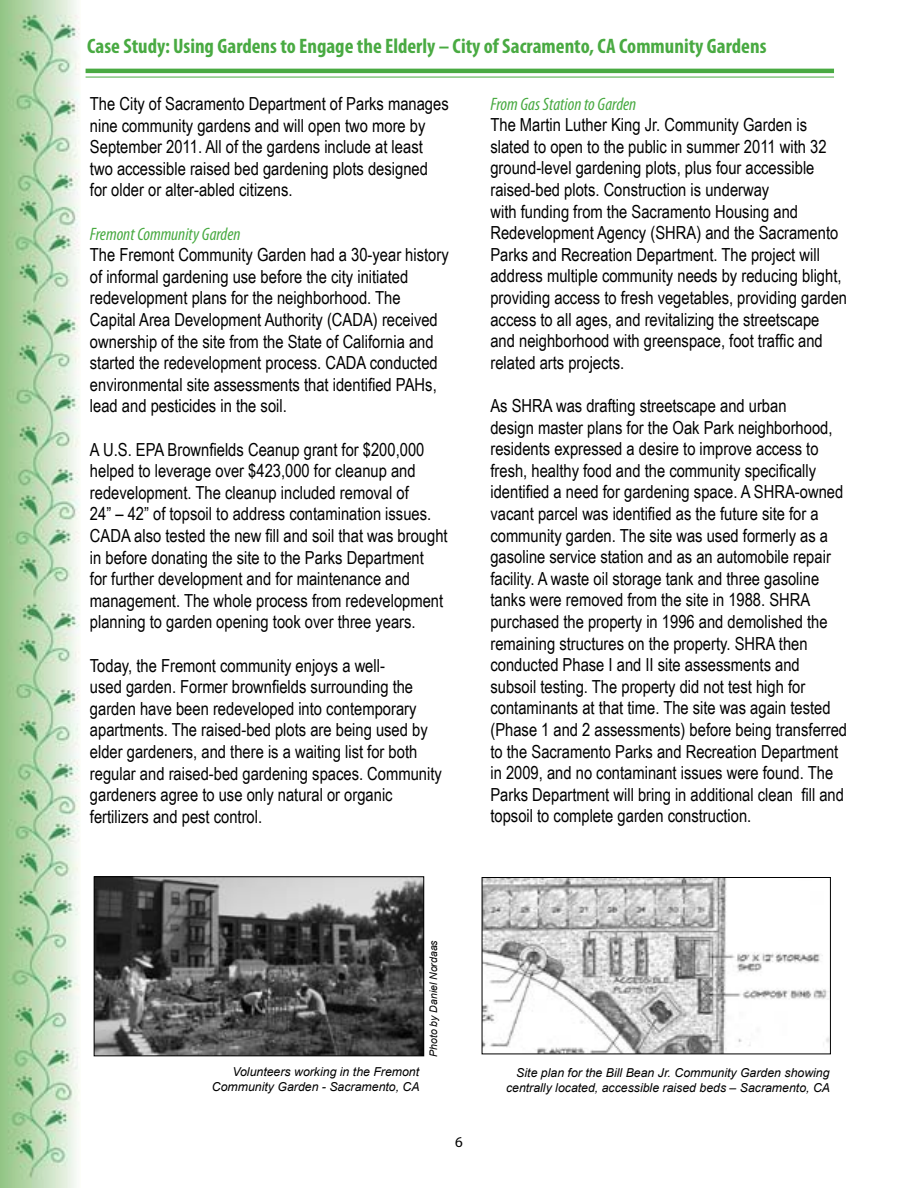
<style>
.page{position:relative;width:918px;height:1188px;background:#fff}
.page>*{position:absolute;margin:0;border:0;box-sizing:border-box;transform-origin:0 0}
.t1{font:700 condensed 21px "Myriad Pro";color:#49aa42}
.t2{font:18px/21.6px "Arial Narrow";color:#000}
.t3{font:italic condensed 18px "Myriad Pro";color:#49aa42}
.t4{font:15px "Myriad Pro";color:#000}
.t5{font:italic 12.3px/14.7px "Arial";color:#000;text-align:right}
.t6{font:italic 10.5px "Arial";color:#000}
</style>
<div class="page">
<img style="left:0;top:0;width:80px;height:1188px">
<img style="left:96px;top:878px;width:326px;height:176px">
<div style="left:94px;top:876px;width:330px;height:180px;border:1px solid #000"></div>
<img style="left:484px;top:879px;width:345px;height:173px">
<div style="left:482px;top:877px;width:349px;height:177px;border:1px solid #000"></div>
<hr style="left:86px;top:69px;width:748px;height:4px;background:#49aa42">
<hr style="left:86px;top:77px;width:748px;height:1px;background:#49aa42">
<p class="t1" style="left:87px;top:33px;width:681px">Case Study: Using Gardens to Engage the Elderly – City of Sacramento, CA Community Gardens</p>
<p class="t2" style="left:90px;top:92px;width:360px">The City of Sacramento Department of Parks manages nine community gardens and will open two more by September 2011. All of the gardens include at least two accessible raised bed gardening plots designed for older or alter-abled citizens.</p>
<p class="t3" style="left:90px;top:223px;width:152px">Fremont Community Garden</p>
<p class="t2" style="left:90px;top:243px;width:360px">The Fremont Community Garden had a 30-year history of informal gardening use before the city initiated redevelopment plans for the neighborhood. The Capital Area Development Authority (CADA) received ownership of the site from the State of California and started the redevelopment process. CADA conducted environmental site assessments that identified PAHs, lead and pesticides in the soil.</p>
<p class="t2" style="left:90px;top:438px;width:359px">A U.S. EPA Brownfields Ceanup grant for $200,000 helped to leverage over $423,000 for cleanup and redevelopment. The cleanup included removal of<br>24” – 42” of topsoil to address contamination issues.<br>CADA also tested the new fill and soil that was brought in before donating the site to the Parks Department<br>for further development and for maintenance and management. The whole process from redevelopment planning to garden opening took over three years.</p>
<p class="t2" style="left:90px;top:654px;width:353px">Today, the Fremont community enjoys a well-<br>used garden. Former brownfields surrounding the garden have been redeveloped into contemporary apartments. The raised-bed plots are being used by elder gardeners, and there is a waiting list for both regular and raised-bed gardening spaces. Community gardeners agree to use only natural or organic fertilizers and pest control.</p>
<p class="t3" style="left:490px;top:93px;width:147px">From Gas Station to Garden</p>
<p class="t2" style="left:490px;top:113px;width:358px">The Martin Luther King Jr. Community Garden is slated to open to the public in summer 2011 with 32 ground-level gardening plots, plus four accessible raised-bed plots. Construction is underway<br>with funding from the Sacramento Housing and Redevelopment Agency (SHRA) and the Sacramento Parks and Recreation Department. The project will address multiple community needs by reducing blight, providing access to fresh vegetables, providing garden access to all ages, and revitalizing the streetscape and neighborhood with greenspace, foot traffic and related arts projects.</p>
<p class="t2" style="left:490px;top:394px;width:358px">As SHRA was drafting streetscape and urban<br>design master plans for the Oak Park neighborhood, residents expressed a desire to improve access to fresh, healthy food and the community specifically identified a need for gardening space. A SHRA-owned vacant parcel was identified as the future site for a community garden. The site was used formerly as a gasoline service station and as an automobile repair facility. A waste oil storage tank and three gasoline tanks were removed from the site in 1988. SHRA purchased the property in 1996 and demolished the remaining structures on the property. SHRA then conducted Phase I and II site assessments and subsoil testing. The property did not test high for contaminants at that time. The site was again tested (Phase 1 and 2 assessments) before being transferred to the Sacramento Parks and Recreation Department in 2009, and no contaminant issues were found. The Parks Department will bring in additional clean fill and topsoil to complete garden construction.</p>
<p class="t5" style="left:212px;top:1065px;width:209px">Volunteers working in the Fremont<br>Community Garden - Sacramento, CA</p>
<p class="t6" style="left:427px;top:1057px;width:118px;rotate:-90deg">Photo by Daniel Nordaas</p>
<p class="t4" style="left:455px;top:1133px;width:9px">6</p>
<p class="t5" style="left:506px;top:1065px;width:326px">Site plan for the Bill Bean Jr. Community Garden showing centrally located, accessible raised beds – Sacramento, CA</p>
</div>
